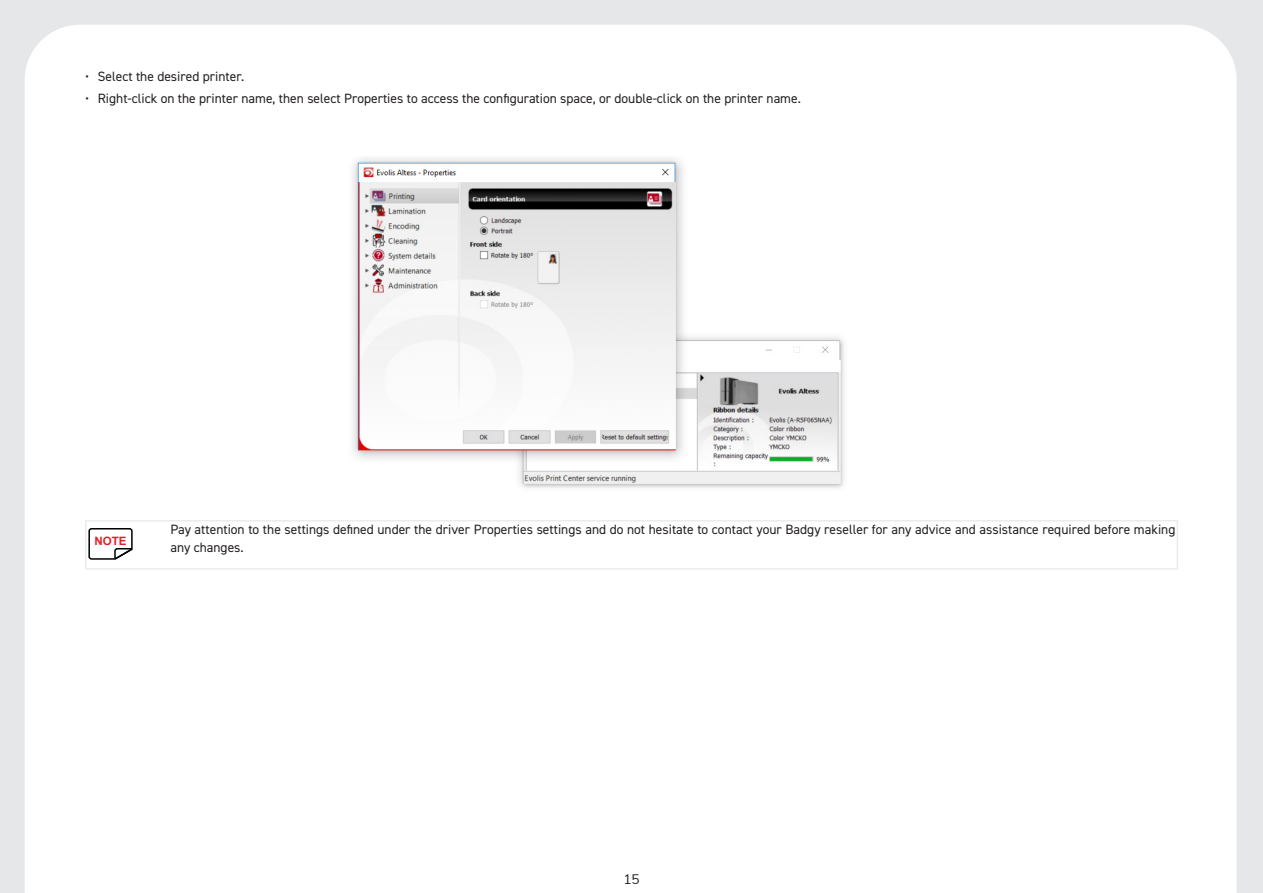
<style>
.page{position:relative;width:1263px;height:893px;background:#e6e7e9}
.page>*{position:absolute;margin:0;border:0;box-sizing:border-box;transform-origin:0 0}
.Boxed_Body_2021{font:13.5px/18px "DIN2014";color:#231f20}
.t1{font:13.5px "Muli";color:#231f20}
.t2{font:700 11.55px "Arial";color:#e42027}
</style>
<div class="page">
<div style="left:25px;top:25px;width:1211px;height:868px;background:#fff"></div>
<hr style="left:85px;top:520px;width:66px;height:1px;background:#ebebeb">
<hr style="left:85px;top:521px;width:2px;height:47px;background:#ebebeb">
<hr style="left:151px;top:520px;width:1027px;height:1px;background:#ebebeb">
<hr style="left:1177px;top:521px;width:1px;height:47px;background:#ebebeb">
<hr style="left:85px;top:568px;width:66px;height:2px;background:#ebebeb">
<hr style="left:151px;top:568px;width:1027px;height:2px;background:#ebebeb">
<svg style="left:88px;top:527px;width:45px;height:34px;background:#d5d5d5"></svg>
<div style="left:324px;top:130px;width:554px;height:373px;background:#fff"></div>
<img style="left:352px;top:158px;width:492px;height:330px">
<p class="Boxed_Body_2021" style="left:85px;top:67px;width:161px">• Select the desired printer.</p>
<p class="Boxed_Body_2021" style="left:85px;top:89px;width:717px">• Right-click on the printer name, then select Properties to access the configuration space, or double-click on the printer name.</p>
<p class="t2" style="left:95px;top:533px;width:34px">NOTE</p>
<p class="Boxed_Body_2021" style="left:170px;top:520px;width:1006px">Pay attention to the settings defined under the driver Properties settings and do not hesitate to contact your Badgy reseller for any advice and assistance required before making any changes.</p>
<p class="t1" style="left:623px;top:869px;width:18px">15</p>
</div>
